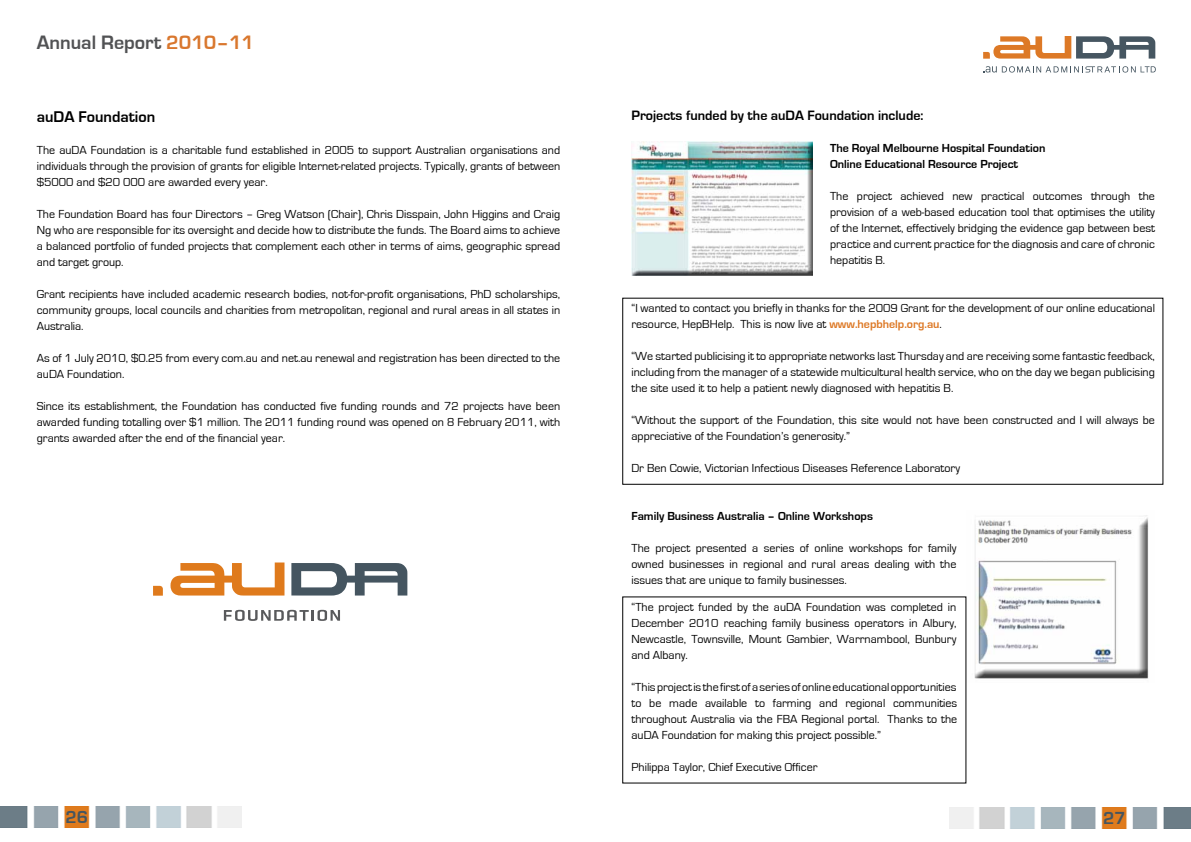
<style>
.page{position:relative;width:1191px;height:842px;background:#fff}
.page>*{position:absolute;margin:0;border:0;box-sizing:border-box;transform-origin:0 0}
.t1{font:700 20px "Eurostile";color:#515254}
.t2{font:700 18px "Eurostile";color:#455560}
.t3{font:700 16px "Eurostile";color:#000}
.t4{font:700 14px "Eurostile";color:#000}
.t5{font:12px/16px "Eurostile";color:#000;text-align:justify}
.t6{font:700 12px/16px "Eurostile";color:#000}
.s1{color:#d9772e}
.s2{font-weight:700;color:#dd7926}
</style>
<div class="page">
<svg style="left:170px;top:562px;width:114px;height:33px"></svg>
<svg style="left:291px;top:563px;width:116px;height:32px"></svg>
<svg style="left:153px;top:586px;width:10px;height:10px"></svg>
<svg style="left:224px;top:610px;width:116px;height:11px"></svg>
<img style="left:0;top:806px;width:241px;height:22px">
<svg style="left:983px;top:36px;width:172px;height:23px"></svg>
<svg style="left:983px;top:66px;width:172px;height:7px"></svg>
<img style="left:631px;top:142px;width:181px;height:134px">
<img style="left:966px;top:515px;width:183px;height:168px">
<div style="left:622px;top:298px;width:541px;height:187px;border:1px solid #000"></div>
<img style="left:949px;top:807px;width:242px;height:22px">
<h1 class="t1" style="left:37px;top:32px;width:219px">Annual Report <span class="s1">2010–11</span></h1>
<h3 class="t3" style="left:37px;top:108px;width:120px">auDA Foundation</h3>
<p class="t5" style="left:37px;top:142px;width:525px">The auDA Foundation is a charitable fund established in 2005 to support Australian organisations and individuals through the provision of grants for eligible Internet-related projects. Typically, grants of between $5000 and $20 000 are awarded every year.</p>
<p class="t5" style="left:37px;top:206px;width:525px">The Foundation Board has four Directors – Greg Watson (Chair), Chris Disspain, John Higgins and Craig Ng who are responsible for its oversight and decide how to distribute the funds. The Board aims to achieve a balanced portfolio of funded projects that complement each other in terms of aims, geographic spread and target group.</p>
<p class="t5" style="left:37px;top:286px;width:525px">Grant recipients have included academic research bodies, not-for-profit organisations, PhD scholarships, community groups, local councils and charities from metropolitan, regional and rural areas in all states in Australia.</p>
<p class="t5" style="left:37px;top:350px;width:525px">As of 1 July 2010, $0.25 from every com.au and net.au renewal and registration has been directed to the auDA Foundation.</p>
<p class="t5" style="left:37px;top:398px;width:525px">Since its establishment, the Foundation has conducted five funding rounds and 72 projects have been awarded funding totalling over $1 million. The 2011 funding round was opened on 8 February 2011, with grants awarded after the end of the financial year.</p>
<h2 class="t2" style="left:65px;top:807px;width:24px">26</h2>
<p class="t4" style="left:631px;top:107px;width:293px">Projects funded by the auDA Foundation include:</p>
<p class="t6" style="left:830px;top:140px;width:217px">The Royal Melbourne Hospital Foundation<br>Online Educational Resource Project</p>
<p class="t5" style="left:830px;top:188px;width:326px">The project achieved new practical outcomes through the provision of a web-based education tool that optimises the utility of the Internet, effectively bridging the evidence gap between best practice and current practice for the diagnosis and care of chronic hepatitis B.</p>
<p class="t5" style="left:631px;top:300px;width:525px">“I wanted to contact you briefly in thanks for the 2009 Grant for the development of our online educational resource, HepBHelp. This is now live at <span class="s2">www.hepbhelp.org.au</span>.</p>
<p class="t5" style="left:631px;top:348px;width:525px">“We started publicising it to appropriate networks last Thursday and are receiving some fantastic feedback, including from the manager of a statewide multicultural health service, who on the day we began publicising the site used it to help a patient newly diagnosed with hepatitis B.</p>
<p class="t5" style="left:631px;top:412px;width:525px">“Without the support of the Foundation, this site would not have been constructed and I will always be appreciative of the Foundation’s generosity.”</p>
<p class="t5" style="left:631px;top:460px;width:330px">Dr Ben Cowie, Victorian Infectious Diseases Reference Laboratory</p>
<p class="t6" style="left:631px;top:508px;width:243px">Family Business Australia – Online Workshops</p>
<p class="t5" style="left:631px;top:540px;width:326px">The project presented a series of online workshops for family owned businesses in regional and rural areas dealing with the issues that are unique to family businesses.</p>
<p class="t5" style="left:631px;top:600px;width:326px">“The project funded by the auDA Foundation was completed in December 2010 reaching family business operators in Albury, Newcastle, Townsville, Mount Gambier, Warrnambool, Bunbury and Albany.</p>
<p class="t5" style="left:631px;top:680px;width:327px">“Thisprojectisthefirstofaseriesofonlineeducationalopportunities to be made available to farming and regional communities throughout Australia via the FBA Regional portal. Thanks to the auDA Foundation for making this project possible.”</p>
<p class="t5" style="left:631px;top:760px;width:187px">Philippa Taylor, Chief Executive Officer</p>
<h2 class="t2" style="left:1103px;top:808px;width:24px">27</h2>
</div>
